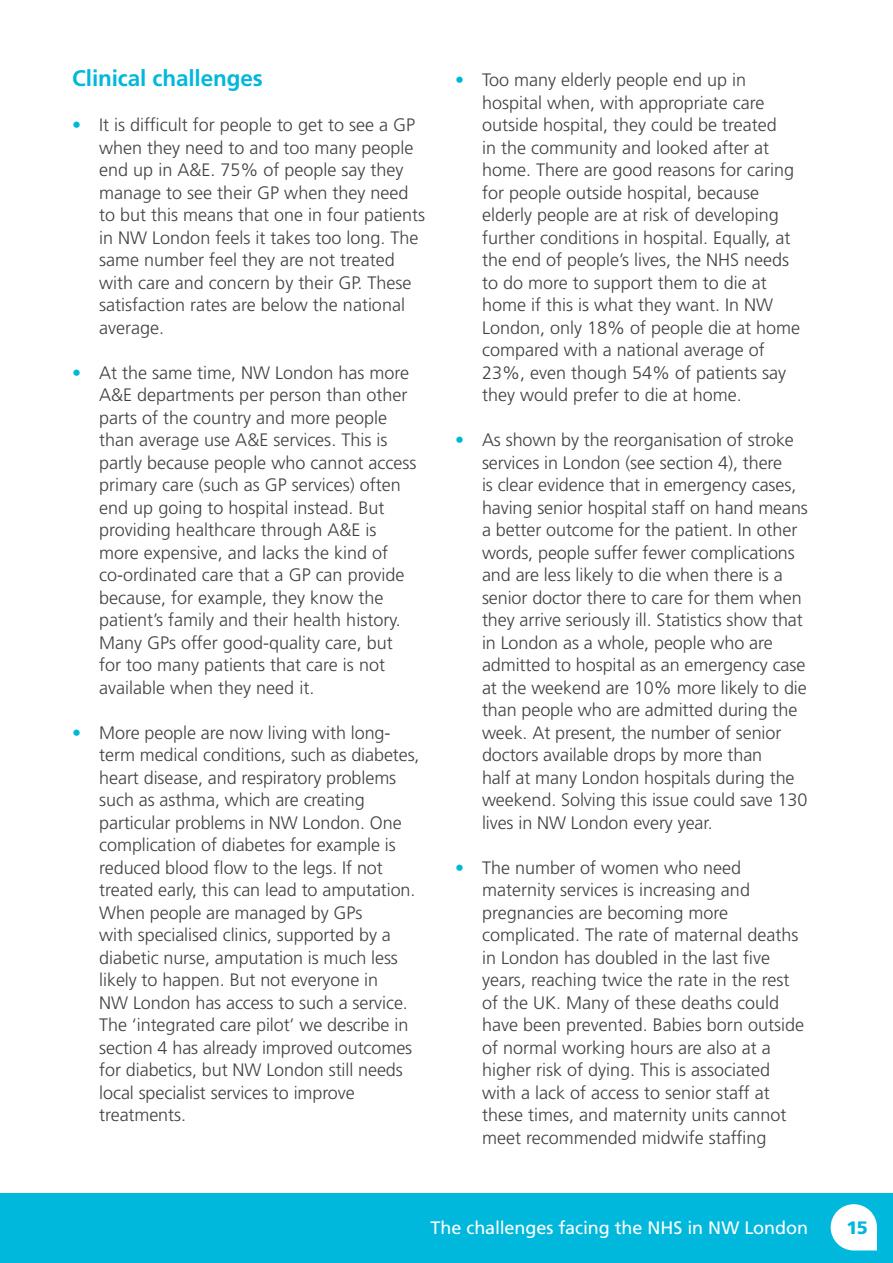
<style>
.page{position:relative;width:893px;height:1263px;background:#fff}
.page>*{position:absolute;margin:0;border:0;box-sizing:border-box;transform-origin:0 0}
.t1{font:700 22.5px "Frutiger LT Std";letter-spacing:-.005em;color:#00b8db}
.t2{font:300 18px/22.5px "Frutiger LT Std";color:#414042}
.t3{font:18px "Frutiger LT Std";letter-spacing:-.005em;color:#fff}
.t4{font:900 18px "Frutiger LT Std";color:#00b8db}
.s1{color:#00b8db}
</style>
<div class="page">
<div style="left:0;top:1193px;width:893px;height:70px;background:#00b8db"></div>
<svg style="left:831px;top:1204px;width:46px;height:46px;background:#d6f3f9"></svg>
<p class="t1" style="left:72px;top:65px;width:192px">Clinical challenges</p>
<p class="t2" style="left:99px;top:114px;width:327px;text-indent:-27px"><span class="s1">•</span> It is difficult for people to get to see a GP when they need to and too many people end up in A&amp;E. 75% of people say they manage to see their GP when they need to but this means that one in four patients in NW London feels it takes too long. The same number feel they are not treated with care and concern by their GP. These satisfaction rates are below the national average.</p>
<p class="t2" style="left:99px;top:362px;width:319px;text-indent:-27px"><span class="s1">•</span> At the same time, NW London has more A&amp;E departments per person than other parts of the country and more people than average use A&amp;E services. This is partly because people who cannot access primary care (such as GP services) often end up going to hospital instead. But providing healthcare through A&amp;E is more expensive, and lacks the kind of co-ordinated care that a GP can provide because, for example, they know the patient’s family and their health history.<br>Many GPs offer good-quality care, but for too many patients that care is not available when they need it.</p>
<p class="t2" style="left:99px;top:722px;width:322px;text-indent:-27px"><span class="s1">•</span> More people are now living with long&shy;term medical conditions, such as diabetes, heart disease, and respiratory problems such as asthma, which are creating particular problems in NW London. One complication of diabetes for example is reduced blood flow to the legs. If not treated early, this can lead to amputation.<br>When people are managed by GPs<br>with specialised clinics, supported by a diabetic nurse, amputation is much less likely to happen. But not everyone in<br>NW London has access to such a service.<br>The ‘integrated care pilot’ we describe in section 4 has already improved outcomes for diabetics, but NW London still needs local specialist services to improve treatments.</p>
<p class="t2" style="left:482px;top:69px;width:320px;text-indent:-27px"><span class="s1">•</span> Too many elderly people end up in hospital when, with appropriate care outside hospital, they could be treated<br>in the community and looked after at home. There are good reasons for caring for people outside hospital, because elderly people are at risk of developing further conditions in hospital. Equally, at the end of people’s lives, the NHS needs to do more to support them to die at home if this is what they want. In NW London, only 18% of people die at home compared with a national average of 23%, even though 54% of patients say they would prefer to die at home.</p>
<p class="t2" style="left:482px;top:429px;width:327px;text-indent:-27px"><span class="s1">•</span> As shown by the reorganisation of stroke services in London (see section 4), there<br>is clear evidence that in emergency cases, having senior hospital staff on hand means a better outcome for the patient. In other words, people suffer fewer complications and are less likely to die when there is a senior doctor there to care for them when they arrive seriously ill. Statistics show that in London as a whole, people who are admitted to hospital as an emergency case at the weekend are 10% more likely to die than people who are admitted during the week. At present, the number of senior doctors available drops by more than<br>half at many London hospitals during the weekend. Solving this issue could save 130 lives in NW London every year.</p>
<p class="t2" style="left:482px;top:857px;width:324px;text-indent:-27px"><span class="s1">•</span> The number of women who need maternity services is increasing and pregnancies are becoming more complicated. The rate of maternal deaths in London has doubled in the last five years, reaching twice the rate in the rest of the UK. Many of these deaths could have been prevented. Babies born outside of normal working hours are also at a higher risk of dying. This is associated with a lack of access to senior staff at these times, and maternity units cannot meet recommended midwife staffing</p>
<p class="t3" style="left:430px;top:1217px;width:379px">The challenges facing the NHS in NW London</p>
<p class="t4" style="left:846px;top:1217px;width:23px">15</p>
</div>
